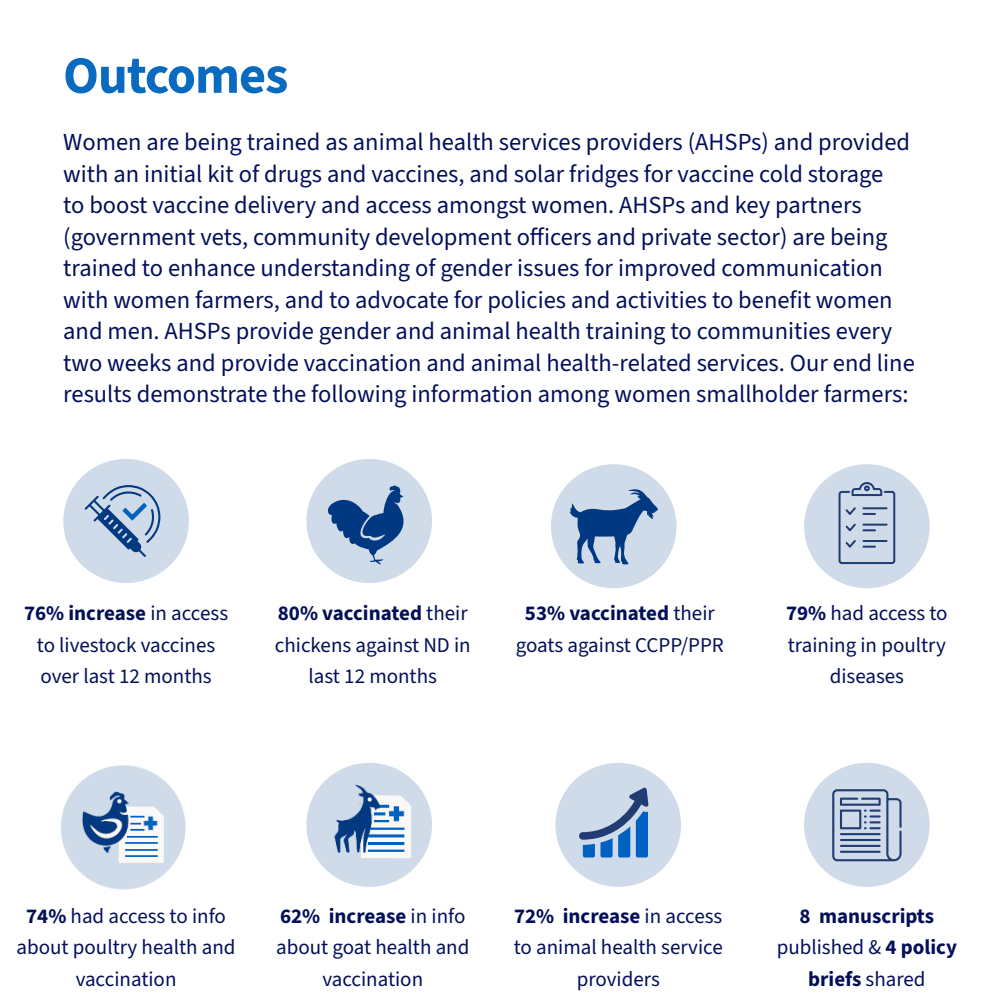
<style>
.page{position:relative;width:993px;height:1008px;background:#fff}
.page>*{position:absolute;margin:0;border:0;box-sizing:border-box;transform-origin:0 0}
.Heading{font:700 52.5px "Source Sans 3";letter-spacing:-.02em;color:#0a6abf}
.Paragraph{font:24.5px/31.5px "Source Sans 3";color:#031059}
.Paragraph-2{font:21px/31.5px "Source Sans 3";color:#031059;text-align:center}
.Paragraph-3{font:700 21px/31.5px "Source Sans 3";color:#031059;text-align:center}
.s1{font-weight:700}
.s2{font-weight:400}
</style>
<div class="page">
<div style="left:306px;top:459px;width:126px;height:124px;background:#cfdbe9;border-radius:50%"></div>
<img style="left:61px;top:765px;width:125px;height:125px">
<div style="left:63px;top:459px;width:126px;height:124px;background:#cfdbe9;border-radius:50%"></div>
<div style="left:803px;top:763px;width:126px;height:124px;background:#cfdbe9;border-radius:50%"></div>
<svg style="left:324px;top:485px;width:80px;height:80px"></svg>
<div style="left:803px;top:464px;width:126px;height:124px;background:#cfdbe9;border-radius:50%"></div>
<div style="left:555px;top:763px;width:126px;height:124px;background:#cfdbe9;border-radius:50%"></div>
<div style="left:550px;top:464px;width:126px;height:124px;background:#cfdbe9;border-radius:50%"></div>
<svg style="left:569px;top:489px;width:89px;height:76px"></svg>
<svg style="left:838px;top:482px;width:58px;height:83px"></svg>
<svg style="left:85px;top:485px;width:75px;height:72px"></svg>
<svg style="left:832px;top:789px;width:69px;height:72px"></svg>
<img style="left:306px;top:769px;width:126px;height:118px">
<svg style="left:579px;top:787px;width:69px;height:71px"></svg>
<p class="Heading" style="left:63px;top:40px;width:227px">Outcomes</p>
<p class="Paragraph" style="left:63px;top:127px;width:852px">Women are being trained as animal health services providers (AHSPs) and provided with an initial kit of drugs and vaccines, and solar fridges for vaccine cold storage<br>to boost vaccine delivery and access amongst women. AHSPs and key partners (government vets, community development officers and private sector) are being trained to enhance understanding of gender issues for improved communication with women farmers, and to advocate for policies and activities to benefit women and men. AHSPs provide gender and animal health training to communities every two weeks and provide vaccination and animal health-related services. Our end line results demonstrate the following information among women smallholder farmers:</p>
<p class="Paragraph-2" style="left:24px;top:598px;width:205px"><span class="s1">76% increase</span> in access to livestock vaccines over last 12 months</p>
<p class="Paragraph-2" style="left:275px;top:598px;width:197px"><span class="s1">80% vaccinated</span> their chickens against ND in last 12 months</p>
<p class="Paragraph-2" style="left:515px;top:598px;width:209px"><span class="s1">53% vaccinated</span> their goats against CCPP/PPR</p>
<p class="Paragraph-2" style="left:786px;top:598px;width:163px"><span class="s1">79%</span> had access to training in poultry diseases</p>
<p class="Paragraph-2" style="left:17px;top:901px;width:220px"><span class="s1">74%</span> had access to info about poultry health and vaccination</p>
<p class="Paragraph-2" style="left:276px;top:901px;width:195px"><span class="s1">62% increase</span> in info about goat health and vaccination</p>
<p class="Paragraph-2" style="left:513px;top:901px;width:210px"><span class="s1">72% increase</span> in access to animal health service providers</p>
<p class="Paragraph-3" style="left:776px;top:901px;width:182px">8 manuscripts <span class="s2">published &amp;</span> 4 policy briefs <span class="s2">shared</span></p>
</div>
